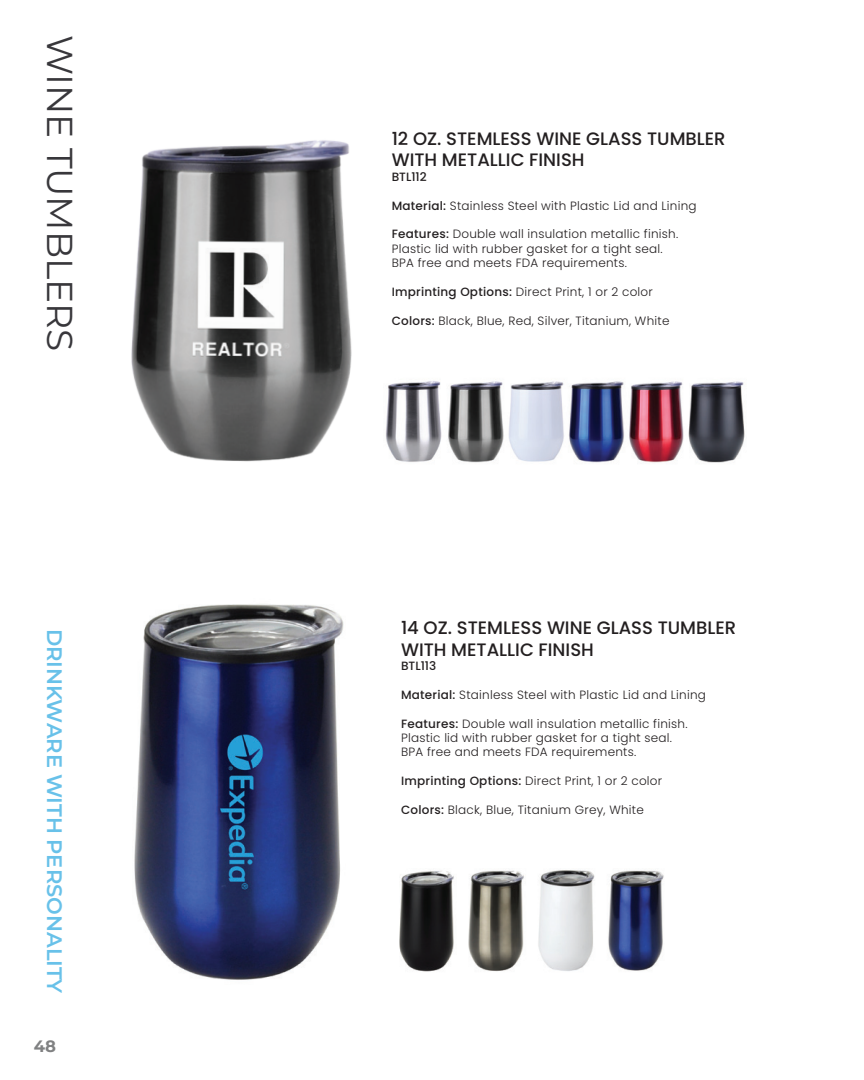
<style>
.page{position:relative;width:864px;height:1080px;background:#fff}
.page>*{position:absolute;margin:0;border:0;box-sizing:border-box;transform-origin:0 0}
.t1{font:36px "Montserrat";color:#38373b}
.t2{font:600 21px "Montserrat";color:#68c1e9}
.t3{font:500 18px/21.6px "Poppins";color:#231f20}
.t4{font:700 16.5px "Montserrat";color:#808182}
.t5{font:300 12px/14.4px "Poppins";letter-spacing:.02em;color:#231f20}
.t6{font:500 12px "Poppins";color:#231f20}
.s1{font-weight:500}
</style>
<div class="page">
<img style="left:131px;top:140px;width:221px;height:322px">
<img style="left:134px;top:604px;width:210px;height:376px">
<img style="left:385px;top:381px;width:360px;height:82px">
<img style="left:399px;top:870px;width:265px;height:102px">
<h1 class="t1" style="left:85px;top:34px;width:318px;rotate:90deg">WINE TUMBLERS</h1>
<h2 class="t2" style="left:70px;top:628px;width:366px;rotate:90deg">DRINKWARE WITH PERSONALITY</h2>
<h3 class="t4" style="left:34px;top:1034px;width:24px">48</h3>
<h3 class="t3" style="left:392px;top:128px;width:336px">12 OZ. STEMLESS WINE GLASS TUMBLER<br>WITH METALLIC FINISH</h3>
<p class="t6" style="left:392px;top:170px;width:36px">BTL112</p>
<p class="t5" style="left:392px;top:198px;width:306px"><span class="s1">Material:</span> Stainless Steel with Plastic Lid and Lining</p>
<p class="t5" style="left:392px;top:227px;width:288px"><span class="s1">Features:</span> Double wall insulation metallic finish.<br>Plastic lid with rubber gasket for a tight seal.<br>BPA free and meets FDA requirements.</p>
<p class="t5" style="left:392px;top:285px;width:263px"><span class="s1">Imprinting Options:</span> Direct Print, 1 or 2 color</p>
<p class="t5" style="left:392px;top:313px;width:279px"><span class="s1">Colors:</span> Black, Blue, Red, Silver, Titanium, White</p>
<h3 class="t3" style="left:401px;top:617px;width:337px">14 OZ. STEMLESS WINE GLASS TUMBLER<br>WITH METALLIC FINISH</h3>
<p class="t6" style="left:401px;top:659px;width:37px">BTL113</p>
<p class="t5" style="left:401px;top:687px;width:306px"><span class="s1">Material:</span> Stainless Steel with Plastic Lid and Lining</p>
<p class="t5" style="left:401px;top:716px;width:288px"><span class="s1">Features:</span> Double wall insulation metallic finish.<br>Plastic lid with rubber gasket for a tight seal.<br>BPA free and meets FDA requirements.</p>
<p class="t5" style="left:401px;top:774px;width:263px"><span class="s1">Imprinting Options:</span> Direct Print, 1 or 2 color</p>
<p class="t5" style="left:401px;top:803px;width:244px"><span class="s1">Colors:</span> Black, Blue, Titanium Grey, White</p>
</div>
